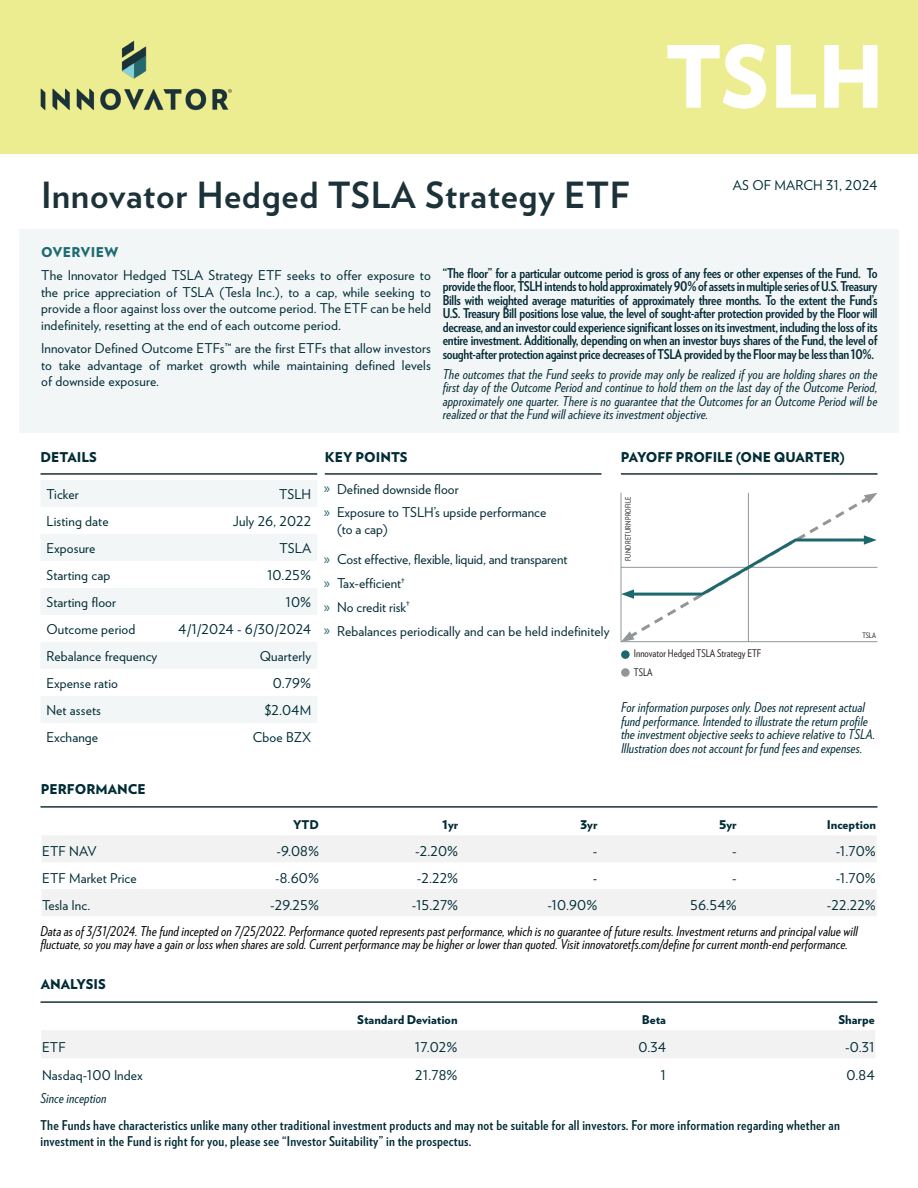
<style>
.page{position:relative;width:918px;height:1188px;background:#fff}
.page>*{position:absolute;margin:0;border:0;box-sizing:border-box;transform-origin:0 0}
.t1{font:900 85.5px "Verlag";color:#fff}
.t2{font:700 36px "Verlag";letter-spacing:.02em;color:#1c3239}
.t3{font:15px/24px "Myriad Pro";color:#1d686d}
.t4{font:700 13.5px/13.5px "Verlag Condensed";letter-spacing:.02em;color:#042b36;text-align:justify}
.t5{font:13.5px/16.5px "Verlag";letter-spacing:.01em;color:#002c36;text-align:justify}
.t6{font:italic 13.5px/13.5px "Verlag Condensed";letter-spacing:.01em;color:#000}
.t7{font:italic 13.5px/13.5px "Verlag Condensed";letter-spacing:.01em;color:#042b36;text-align:justify}
.t8{font:italic 13.5px/13.5px "Verlag Condensed";letter-spacing:.01em;color:#002c36}
.t9{font:13.5px "Verlag";color:#042b36}
.t10{font:900 13.5px "Verlag";color:#002c36}
.t11{font:italic 13.5px "Verlag Condensed";letter-spacing:.01em;color:#002d38}
.t12{font:900 13.5px "Verlag";letter-spacing:.03em;color:#1e6b72}
.t13{font:900 12px "Verlag";color:#002c36}
.t14{font:10.5px "Verlag Condensed";color:#231f20}
.t15{font:7.5px "Verlag Condensed";color:#231f20}
</style>
<div class="page">
<div style="left:0;top:0;width:918px;height:153px;background:#ebed90"></div>
<div style="left:19px;top:230px;width:880px;height:203px;background:#f3f6f7"></div>
<hr style="left:40px;top:473px;width:277px;height:2px;background:#183138">
<hr style="left:40px;top:806px;width:838px;height:2px;background:#183138">
<hr style="left:40px;top:1001px;width:838px;height:2px;background:#183138">
<hr style="left:325px;top:473px;width:277px;height:2px;background:#183138">
<hr style="left:621px;top:473px;width:257px;height:2px;background:#183138">
<div style="left:41px;top:480px;width:276px;height:27px;background:#f3f6f7"></div>
<svg style="left:41px;top:534px;width:276px;height:135px;fill:#f3f6f7"></svg>
<div style="left:41px;top:696px;width:276px;height:27px;background:#f3f6f7"></div>
<svg style="left:621px;top:492px;width:257px;height:150px"></svg>
<div style="left:621px;top:650px;width:9px;height:9px;background:#1d686d;border-radius:50%"></div>
<div style="left:621px;top:668px;width:9px;height:9px;background:#939698;border-radius:50%"></div>
<img style="left:40px;top:40px;width:192px;height:71px">
<svg style="left:42px;top:836px;width:834px;height:80px;fill:#f2f2f2"></svg>
<div style="left:42px;top:1030px;width:833px;height:28px;background:#f2f2f2"></div>
<p class="t1" style="left:665px;top:6px;width:220px">TSLH</p>
<p class="t5" style="left:733px;top:176px;width:146px">AS OF MARCH 31, 2024</p>
<p class="t2" style="left:41px;top:166px;width:590px">Innovator Hedged TSLA Strategy ETF</p>
<p class="t12" style="left:41px;top:241px;width:78px">OVERVIEW</p>
<p class="t5" style="left:41px;top:267px;width:391px">The Innovator Hedged TSLA Strategy ETF seeks to offer exposure to the price appreciation of TSLA (Tesla Inc.), to a cap, while seeking to provide a floor against loss over the outcome period. The ETF can be held indefinitely, resetting at the end of each outcome period.</p>
<p class="t5" style="left:41px;top:339px;width:391px">Innovator Defined Outcome ETFs™ are the first ETFs that allow investors to take advantage of market growth while maintaining defined levels of downside exposure.</p>
<p class="t4" style="left:443px;top:265px;width:436px">“The floor” for a particular outcome period is gross of any fees or other expenses of the Fund. To provide the floor, TSLH intends to hold approximately 90% of assets in multiple series of U.S. Treasury Bills with weighted average maturities of approximately three months. To the extent the Fund’s U.S. Treasury Bill positions lose value, the level of sought-after protection provided by the Floor will decrease, and an investor could experience significant losses on its investment, including the loss of its entire investment. Additionally, depending on when an investor buys shares of the Fund, the level of sought-after protection against price decreases of TSLA provided by the Floor may be less than 10%.</p>
<p class="t7" style="left:443px;top:367px;width:436px">The outcomes that the Fund seeks to provide may only be realized if you are holding shares on the first day of the Outcome Period and continue to hold them on the last day of the Outcome Period, approximately one quarter. There is no guarantee that the Outcomes for an Outcome Period will be realized or that the Fund will achieve its investment objective.</p>
<p class="t10" style="left:40px;top:446px;width:58px">DETAILS</p>
<p class="t5" style="left:46px;top:485px;width:34px">Ticker</p>
<p class="t5" style="left:279px;top:485px;width:34px">TSLH</p>
<p class="t5" style="left:46px;top:512px;width:64px">Listing date</p>
<p class="t5" style="left:233px;top:512px;width:80px">July 26, 2022</p>
<p class="t5" style="left:46px;top:539px;width:51px">Exposure</p>
<p class="t5" style="left:280px;top:539px;width:33px">TSLA</p>
<p class="t5" style="left:46px;top:566px;width:65px">Starting cap</p>
<p class="t5" style="left:267px;top:566px;width:46px">10.25%</p>
<p class="t5" style="left:46px;top:593px;width:71px">Starting floor</p>
<p class="t5" style="left:285px;top:593px;width:27px">10%</p>
<p class="t5" style="left:46px;top:620px;width:90px">Outcome period</p>
<p class="t5" style="left:178px;top:620px;width:134px">4/1/2024 - 6/30/2024</p>
<p class="t5" style="left:46px;top:647px;width:113px">Rebalance frequency</p>
<p class="t5" style="left:260px;top:647px;width:53px">Quarterly</p>
<p class="t5" style="left:46px;top:674px;width:73px">Expense ratio</p>
<p class="t5" style="left:273px;top:674px;width:40px">0.79%</p>
<p class="t5" style="left:46px;top:701px;width:56px">Net assets</p>
<p class="t5" style="left:265px;top:701px;width:48px">$2.04M</p>
<p class="t5" style="left:46px;top:728px;width:53px">Exchange</p>
<p class="t5" style="left:253px;top:728px;width:60px">Cboe BZX</p>
<p class="t10" style="left:41px;top:778px;width:106px">PERFORMANCE</p>
<p class="t10" style="left:325px;top:446px;width:84px">KEY POINTS</p>
<p class="t10" style="left:621px;top:446px;width:226px">PAYOFF PROFILE (ONE QUARTER)</p>
<p class="t9" style="left:337px;top:479px;width:123px">Defined downside floor</p>
<p class="t3" style="left:324px;top:476px;width:8px">» »</p>
<p class="t15" style="left:623px;top:561px;width:65px;rotate:-90deg">FUND RETURN PROFILE</p>
<p class="t9" style="left:337px;top:502px;width:211px">Exposure to TSLH’s upside performance</p>
<p class="t9" style="left:337px;top:519px;width:52px">(to a cap)</p>
<p class="t9" style="left:337px;top:549px;width:232px">Cost effective, flexible, liquid, and transparent</p>
<p class="t9" style="left:337px;top:573px;width:69px">Tax-efficient<sup>†</sup></p>
<p class="t9" style="left:337px;top:597px;width:74px">No credit risk<sup>†</sup></p>
<p class="t9" style="left:337px;top:621px;width:274px">Rebalances periodically and can be held indefinitely</p>
<p class="t3" style="left:324px;top:547px;width:8px;text-align:justify">» » »</p>
<p class="t3" style="left:324px;top:618px;width:8px">»</p>
<p class="t14" style="left:634px;top:646px;width:129px">Innovator Hedged TSLA Strategy ETF</p>
<p class="t14" style="left:634px;top:665px;width:20px">TSLA</p>
<p class="t15" style="left:862px;top:630px;width:15px">TSLA</p>
<p class="t8" style="left:621px;top:700px;width:256px">For information purposes only. Does not represent actual fund performance. Intended to illustrate the return profile the investment objective seeks to achieve relative to TSLA.<br>Illustration does not account for fund fees and expenses.</p>
<p class="t13" style="left:293px;top:815px;width:27px">YTD</p>
<p class="t13" style="left:442px;top:815px;width:18px">1yr</p>
<p class="t13" style="left:580px;top:815px;width:19px">3yr</p>
<p class="t13" style="left:719px;top:815px;width:19px">5yr</p>
<p class="t13" style="left:827px;top:815px;width:51px">Inception</p>
<p class="t5" style="left:42px;top:842px;width:56px">ETF NAV</p>
<p class="t5" style="left:276px;top:842px;width:44px">-9.08%</p>
<p class="t5" style="left:415px;top:842px;width:45px">-2.20%</p>
<p class="t5" style="left:593px;top:842px;width:6px">-</p>
<p class="t5" style="left:732px;top:842px;width:6px">-</p>
<p class="t5" style="left:836px;top:842px;width:42px">-1.70%</p>
<p class="t5" style="left:42px;top:869px;width:96px">ETF Market Price</p>
<p class="t5" style="left:275px;top:869px;width:46px">-8.60%</p>
<p class="t5" style="left:417px;top:869px;width:43px">-2.22%</p>
<p class="t5" style="left:593px;top:869px;width:6px">-</p>
<p class="t5" style="left:732px;top:869px;width:6px">-</p>
<p class="t5" style="left:836px;top:869px;width:42px">-1.70%</p>
<p class="t5" style="left:42px;top:896px;width:50px">Tesla Inc.</p>
<p class="t5" style="left:270px;top:896px;width:50px">-29.25%</p>
<p class="t5" style="left:412px;top:896px;width:48px">-15.27%</p>
<p class="t5" style="left:547px;top:896px;width:52px">-10.90%</p>
<p class="t5" style="left:690px;top:896px;width:48px">56.54%</p>
<p class="t5" style="left:827px;top:896px;width:51px">-22.22%</p>
<p class="t6" style="left:40px;top:924px;width:819px">Data as of 3/31/2024. The fund incepted on 7/25/2022. Performance quoted represents past performance, which is no guarantee of future results. Investment returns and principal value will fluctuate, so you may have a gain or loss when shares are sold. Current performance may be higher or lower than quoted. Visit innovatoretfs.com/define for current month-end performance.</p>
<p class="t10" style="left:41px;top:973px;width:67px">ANALYSIS</p>
<p class="t13" style="left:357px;top:1010px;width:102px">Standard Deviation</p>
<p class="t13" style="left:642px;top:1010px;width:26px">Beta</p>
<p class="t13" style="left:838px;top:1010px;width:38px">Sharpe</p>
<p class="t5" style="left:42px;top:1039px;width:25px">ETF</p>
<p class="t5" style="left:415px;top:1039px;width:44px">17.02%</p>
<p class="t5" style="left:638px;top:1039px;width:29px">0.34</p>
<p class="t5" style="left:845px;top:1039px;width:31px">-0.31</p>
<p class="t5" style="left:42px;top:1067px;width:102px">Nasdaq-100 Index</p>
<p class="t5" style="left:415px;top:1067px;width:44px">21.78%</p>
<p class="t5" style="left:661px;top:1067px;width:7px">1</p>
<p class="t5" style="left:846px;top:1067px;width:30px">0.84</p>
<p class="t11" style="left:40px;top:1089px;width:67px">Since inception</p>
<p class="t4" style="left:40px;top:1116px;width:801px;line-height:16.5px">The Funds have characteristics unlike many other traditional investment products and may not be suitable for all investors. For more information regarding whether an investment in the Fund is right for you, please see “Investor Suitability” in the prospectus.</p>
</div>
